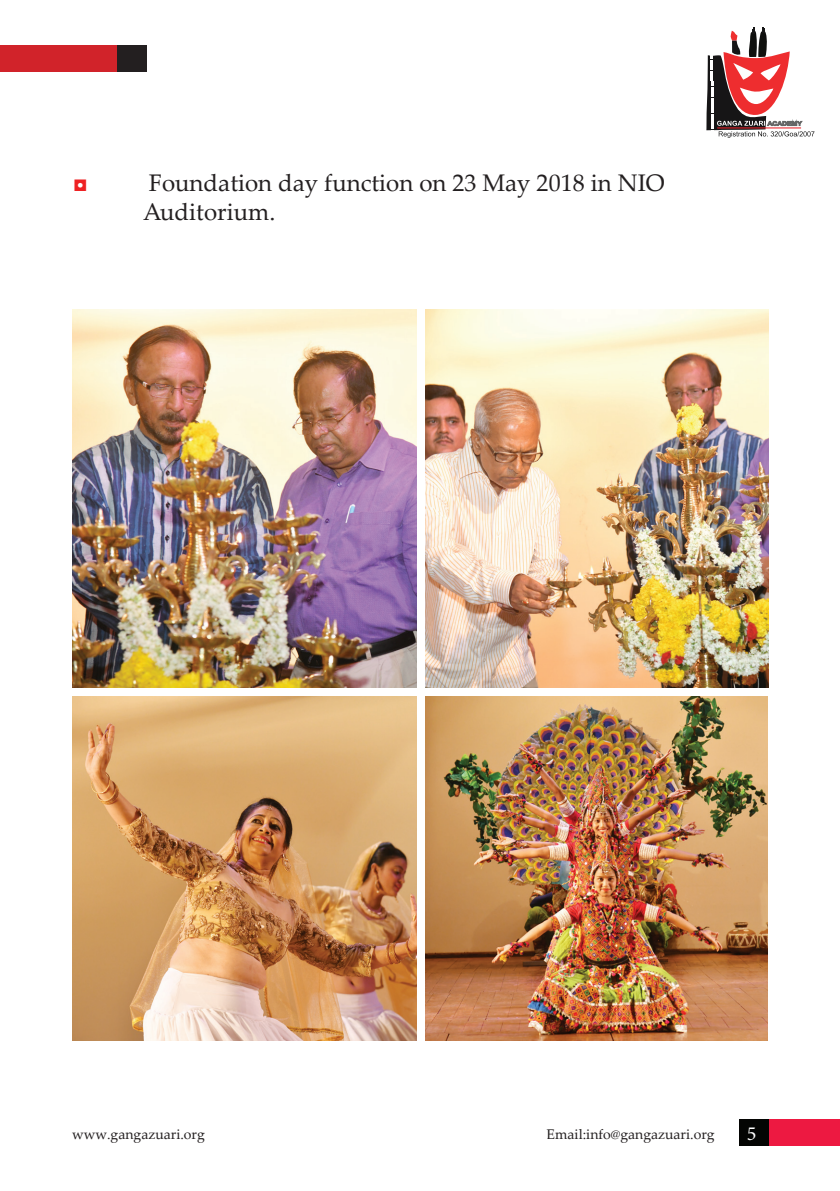
<style>
.page{position:relative;width:840px;height:1191px;background:#fff}
.page>*{position:absolute;margin:0;border:0;box-sizing:border-box;transform-origin:0 0}
.t1{font:24px/28.8px "Palatino Linotype";color:#231f20}
.t2{font:24px "Arial";color:#ee2123}
.t3{font:20px "Minion Pro";color:#fff}
.t4{font:14px "Palatino Linotype";color:#231f20}
</style>
<div class="page">
<div style="left:768px;top:1119px;width:71px;height:27px;background:#ed1941"></div>
<div style="left:738px;top:1119px;width:30px;height:27px;background:#040503"></div>
<div style="left:0;top:45px;width:117px;height:27px;background:#d1232a"></div>
<div style="left:117px;top:45px;width:30px;height:27px;background:#231f20"></div>
<svg style="left:706px;top:27px;width:108px;height:111px"></svg>
<hr style="left:716px;top:127px;width:84px;height:1px;background:#ea232b">
<img style="left:72px;top:310px;width:344px;height:378px">
<img style="left:425px;top:310px;width:343px;height:378px">
<img style="left:72px;top:696px;width:344px;height:344px">
<img style="left:425px;top:696px;width:342px;height:344px">
<p class="t2" style="left:73px;top:166px;width:16px">◘</p>
<p class="t1" style="left:143px;top:167px;width:522px">Foundation day function on 23 May 2018 in NIO<br>Auditorium.</p>
<p class="t4" style="left:72px;top:1123px;width:134px">www.gangazuari.org</p>
<p class="t4" style="left:546px;top:1124px;width:169px">Email:info@gangazuari.org</p>
<p class="t3" style="left:746px;top:1120px;width:11px">5</p>
</div>
